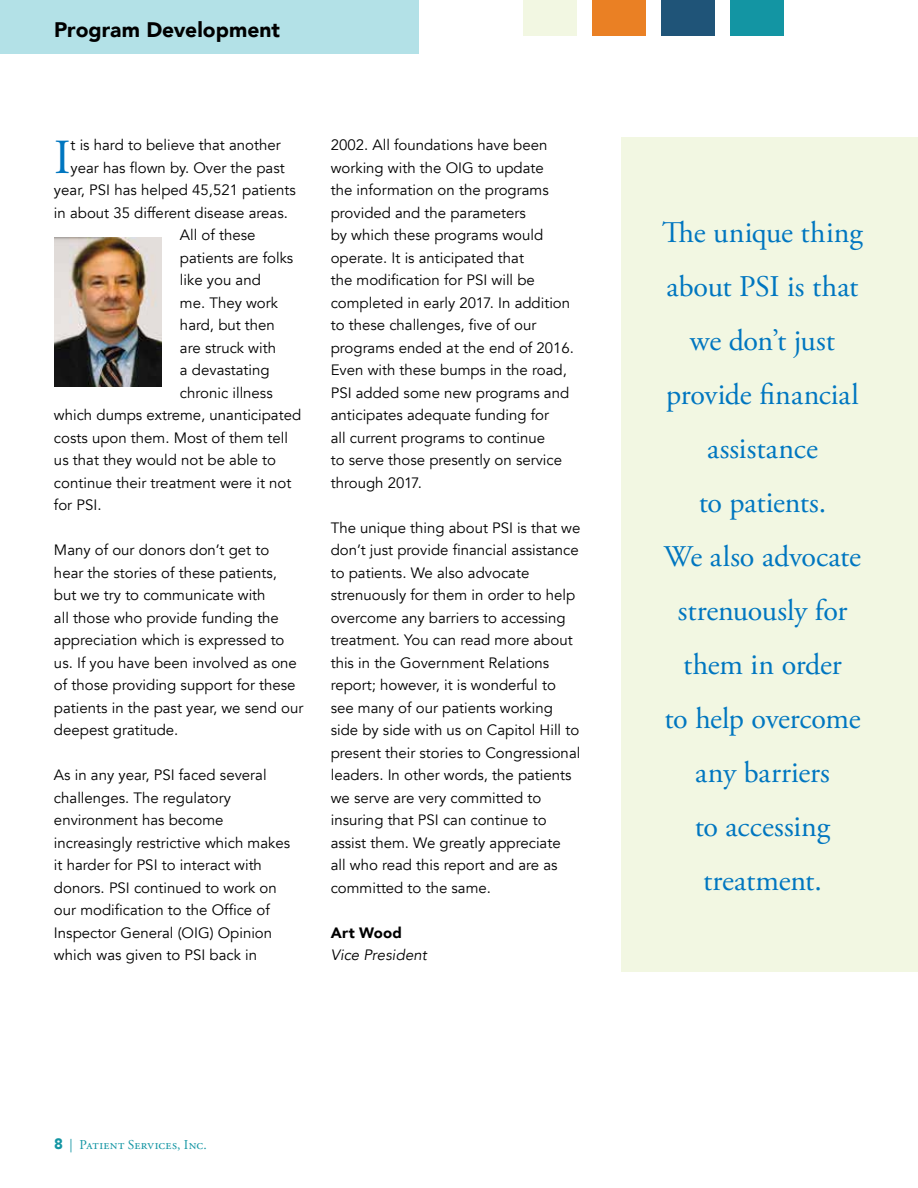
<style>
.page{position:relative;width:918px;height:1188px;background:#fff}
.page>*{position:absolute;margin:0;border:0;box-sizing:border-box;transform-origin:0 0}
.t1{font:48.9px "Adobe Garamond Pro";color:#0076c0}
.t2{font:30px/54px "Adobe Garamond Pro";letter-spacing:-.015em;color:#0076c0;text-align:center}
.t3{font:900 21px "Avenir";color:#000}
.t4{font:15px/22.5px "Avenir";color:#000}
.t5{font:italic 15px "Avenir";letter-spacing:.005em;color:#000}
.t6{font:900 15px "Avenir";letter-spacing:.01em;color:#000}
.t7{font:13.5px "Adobe Garamond Pro";letter-spacing:.02em;color:#1395a3}
.s1{font-family:"Avenir";font-weight:900;font-size:15px}
</style>
<div class="page">
<div style="left:0;top:0;width:418px;height:54px;background:#b3e1e7"></div>
<div style="left:524px;top:0;width:54px;height:36px;background:#f2f7e2"></div>
<div style="left:592px;top:0;width:54px;height:36px;background:#ea8024"></div>
<div style="left:662px;top:0;width:54px;height:36px;background:#1f5478"></div>
<div style="left:730px;top:0;width:54px;height:36px;background:#1395a3"></div>
<div style="left:621px;top:137px;width:297px;height:835px;background:#f2f7e2"></div>
<img style="left:54px;top:238px;width:108px;height:148px">
<h3 class="t3" style="left:54px;top:11px;width:228px">Program Development</h3>
<h1 class="t1" style="left:54px;top:128px;width:18px">I</h1>
<p class="t4" style="left:71px;top:134px;width:212px">t is hard to believe that another</p>
<p class="t4" style="left:71px;top:156px;width:216px">year has flown by. Over the past</p>
<p class="t4" style="left:54px;top:179px;width:243px">year, PSI has helped 45,521 patients</p>
<p class="t4" style="left:54px;top:201px;width:235px">in about 35 different disease areas.</p>
<p class="t4" style="left:180px;top:224px;width:77px">All of these</p>
<p class="t4" style="left:180px;top:246px;width:115px">patients are folks</p>
<p class="t4" style="left:180px;top:269px;width:82px">like you and</p>
<p class="t4" style="left:180px;top:291px;width:100px">me. They work</p>
<p class="t4" style="left:180px;top:314px;width:96px">hard, but then</p>
<p class="t4" style="left:180px;top:336px;width:98px">are struck with</p>
<p class="t4" style="left:180px;top:359px;width:91px">a devastating</p>
<p class="t4" style="left:180px;top:381px;width:94px">chronic illness</p>
<p class="t4" style="left:54px;top:404px;width:249px">which dumps extreme, unanticipated</p>
<p class="t4" style="left:54px;top:426px;width:236px">costs upon them. Most of them tell</p>
<p class="t4" style="left:54px;top:449px;width:224px">us that they would not be able to</p>
<p class="t4" style="left:54px;top:471px;width:239px">continue their treatment were it not</p>
<p class="t4" style="left:54px;top:494px;width:49px">for PSI.</p>
<p class="t4" style="left:54px;top:539px;width:251px">Many of our donors don’t get to<br>hear the stories of these patients,<br>but we try to communicate with<br>all those who provide funding the appreciation which is expressed to us. If you have been involved as one of those providing support for these patients in the past year, we send our deepest gratitude.</p>
<p class="t4" style="left:54px;top:764px;width:238px">As in any year, PSI faced several challenges. The regulatory environment has become increasingly restrictive which makes it harder for PSI to interact with donors. PSI continued to work on our modification to the Office of<br>Inspector General (OIG) Opinion which was given to PSI back in</p>
<p class="t4" style="left:331px;top:134px;width:245px">2002. All foundations have been working with the OIG to update<br>the information on the programs provided and the parameters<br>by which these programs would operate. It is anticipated that<br>the modification for PSI will be completed in early 2017. In addition to these challenges, five of our programs ended at the end of 2016.<br>Even with these bumps in the road,<br>PSI added some new programs and anticipates adequate funding for<br>all current programs to continue<br>to serve those presently on service through 2017.</p>
<p class="t4" style="left:331px;top:516px;width:251px">The unique thing about PSI is that we don’t just provide financial assistance to patients. We also advocate strenuously for them in order to help overcome any barriers to accessing treatment. You can read more about this in the Government Relations report; however, it is wonderful to see many of our patients working side by side with us on Capitol Hill to present their stories to Congressional leaders. In other words, the patients we serve are very committed to insuring that PSI can continue to assist them. We greatly appreciate<br>all who read this report and are as committed to the same.</p>
<p class="t6" style="left:331px;top:919px;width:73px">Art Wood</p>
<p class="t5" style="left:331px;top:946px;width:98px">Vice President</p>
<p class="t7" style="left:54px;top:1137px;width:154px"><span class="s1">8</span> | Patient Services, Inc.</p>
<h2 class="t2" style="left:662px;top:207px;width:202px">The unique thing about PSI is that we don’t just provide financial assistance<br>to patients.<br>We also advocate strenuously for them in order<br>to help overcome any barriers<br>to accessing treatment.</h2>
</div>
